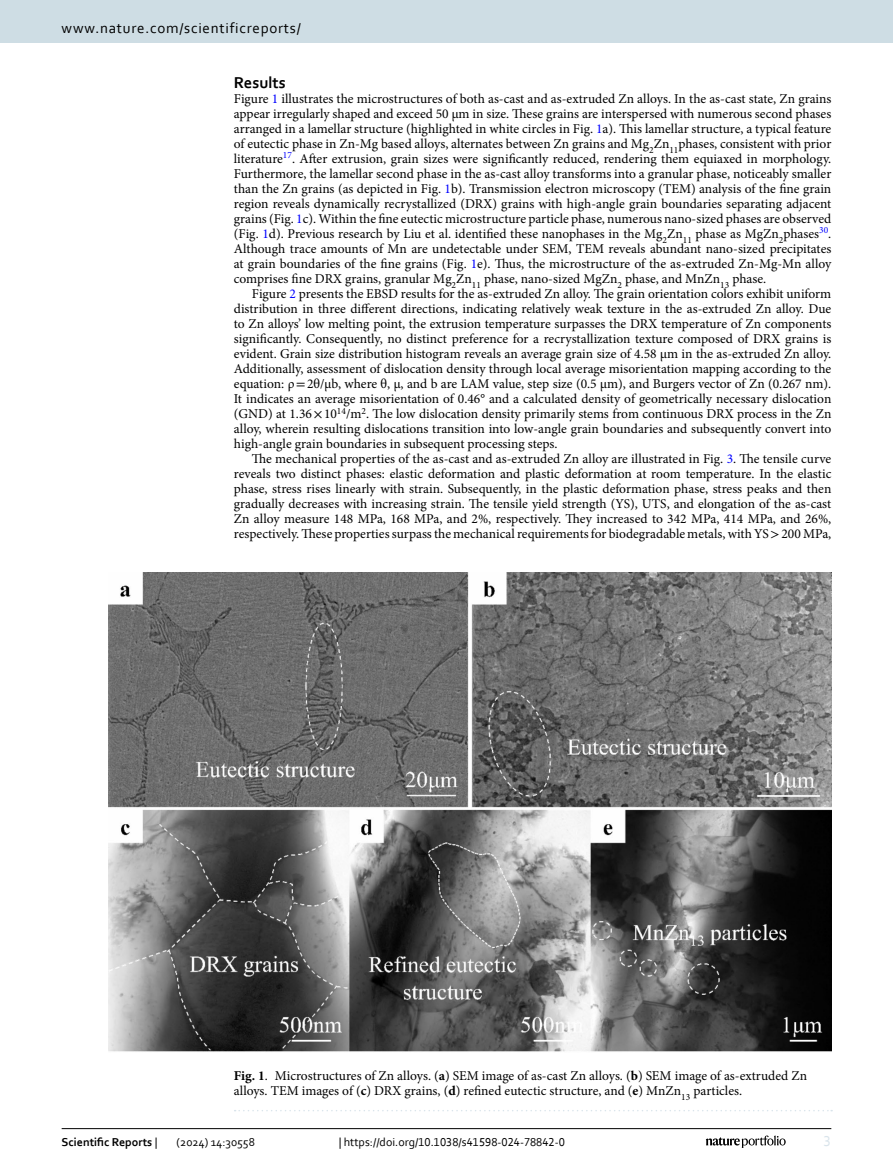
<style>
.page{position:relative;width:893px;height:1174px;background:#fff}
.page>*{position:absolute;margin:0;border:0;box-sizing:border-box;transform-origin:0 0}
.Head_1{font:700 16.5px "Corbel";color:#000}
.t1{font:15px "Corbel";letter-spacing:.05em;color:#000}
.t2{font:15px "Corbel";color:#d9e4eb}
.Body_Text_Indent{font:13.5px/15px "Minion Pro";color:#000;text-align:justify}
.Body_Text{font:13.5px/15px "Minion Pro";color:#000;text-align:justify}
.Figure_Caption{font:13.5px/15px "Minion Pro";color:#000}
.t3{font:12px "Corbel";color:#000}
.t4{font:700 12px "Corbel";color:#000}
.s1{color:#00f}
.s2{font-family:"STIX"}
.s3{font-weight:700}
.s4{font-weight:400}
</style>
<div class="page">
<img style="left:108px;top:572px;width:723px;height:480px">
<svg style="left:235px;top:1110px;width:597px;height:1px"></svg>
<hr style="left:62px;top:1128px;width:769px;height:1px;background:#000">
<svg style="left:706px;top:1135px;width:80px;height:12px"></svg>
<div style="left:0;top:0;width:893px;height:43px;background:#cedde4"></div>
<p class="t1" style="left:62px;top:18px;width:241px">www.nature.com/scientificreports/</p>
<p class="Head_1" style="left:234px;top:72px;width:53px">Results</p>
<p class="Body_Text" style="left:234px;top:91px;width:599px">Figure <span class="s1">1</span> illustrates the microstructures of both as-cast and as-extruded Zn alloys. In the as-cast state, Zn grains appear irregularly shaped and exceed 50 μm in size. These grains are interspersed with numerous second phases arranged in a lamellar structure (highlighted in white circles in Fig. <span class="s1">1</span>a). This lamellar structure, a typical feature of eutectic phase in Zn-Mg based alloys, alternates between Zn grains and Mg<sub>2</sub>Zn<sub>11</sub>phases, consistent with prior literature<sup>17</sup>. After extrusion, grain sizes were significantly reduced, rendering them equiaxed in morphology.<br>Furthermore, the lamellar second phase in the as-cast alloy transforms into a granular phase, noticeably smaller than the Zn grains (as depicted in Fig. <span class="s1">1</span>b). Transmission electron microscopy (TEM) analysis of the fine grain region reveals dynamically recrystallized (DRX) grains with high-angle grain boundaries separating adjacent grains (Fig. <span class="s1">1</span>c). Within the fine eutectic microstructure particle phase, numerous nano-sized phases are observed (Fig. <span class="s1">1</span>d). Previous research by Liu et al. identified these nanophases in the Mg<sub>2</sub>Zn<sub>11</sub> phase as MgZn<sub>2</sub>phases<sup>30</sup>.<br>Although trace amounts of Mn are undetectable under SEM, TEM reveals abundant nano-sized precipitates at grain boundaries of the fine grains (Fig. <span class="s1">1</span>e). Thus, the microstructure of the as-extruded Zn-Mg-Mn alloy comprises fine DRX grains, granular Mg<sub>2</sub>Zn<sub>11</sub> phase, nano-sized MgZn<sub>2</sub> phase, and MnZn<sub>13</sub> phase.</p>
<p class="Body_Text_Indent" style="left:234px;top:286px;width:599px;text-indent:18px">Figure <span class="s1">2</span> presents the EBSD results for the as-extruded Zn alloy. The grain orientation colors exhibit uniform distribution in three different directions, indicating relatively weak texture in the as-extruded Zn alloy. Due to Zn alloys’ low melting point, the extrusion temperature surpasses the DRX temperature of Zn components significantly. Consequently, no distinct preference for a recrystallization texture composed of DRX grains is evident. Grain size distribution histogram reveals an average grain size of 4.58 μm in the as-extruded Zn alloy.<br>Additionally, assessment of dislocation density through local average misorientation mapping according to the equation: ρ<span class="s2">=</span>2θ/µb, where θ, µ, and b are LAM value, step size (0.5 μm), and Burgers vector of Zn (0.267 nm).<br>It indicates an average misorientation of 0.46° and a calculated density of geometrically necessary dislocation (GND) at 1.36<span class="s2">×</span>10<sup>14</sup>/m<sup>2</sup>. The low dislocation density primarily stems from continuous DRX process in the Zn alloy, wherein resulting dislocations transition into low-angle grain boundaries and subsequently convert into high-angle grain boundaries in subsequent processing steps.</p>
<p class="Body_Text_Indent" style="left:234px;top:451px;width:599px;text-indent:18px">The mechanical properties of the as-cast and as-extruded Zn alloy are illustrated in Fig. <span class="s1">3</span>. The tensile curve reveals two distinct phases: elastic deformation and plastic deformation at room temperature. In the elastic phase, stress rises linearly with strain. Subsequently, in the plastic deformation phase, stress peaks and then gradually decreases with increasing strain. The tensile yield strength (YS), UTS, and elongation of the as-cast Zn alloy measure 148 MPa, 168 MPa, and 2%, respectively. They increased to 342 MPa, 414 MPa, and 26%, respectively. These properties surpass the mechanical requirements for biodegradable metals, with YS<span class="s2">&gt;</span>200 MPa,</p>
<p class="Figure_Caption" style="left:234px;top:1068px;width:575px"><span class="s3">Fig. 1</span>. Microstructures of Zn alloys. (<span class="s3">a</span>) SEM image of as-cast Zn alloys. (<span class="s3">b</span>) SEM image of as-extruded Zn alloys. TEM images of (<span class="s3">c</span>) DRX grains, (<span class="s3">d</span>) refined eutectic structure, and (<span class="s3">e</span>) MnZn<sub>13</sub> particles.</p>
<p class="t4" style="left:62px;top:1134px;width:97px">Scientific Reports <span class="s4">|</span></p>
<p class="t3" style="left:177px;top:1134px;width:80px">(2024) 14:30558</p>
<p class="t3" style="left:339px;top:1134px;width:228px">| https://doi.org/10.1038/s41598-024-78842-0</p>
<p class="t2" style="left:824px;top:1132px;width:9px">3</p>
</div>
